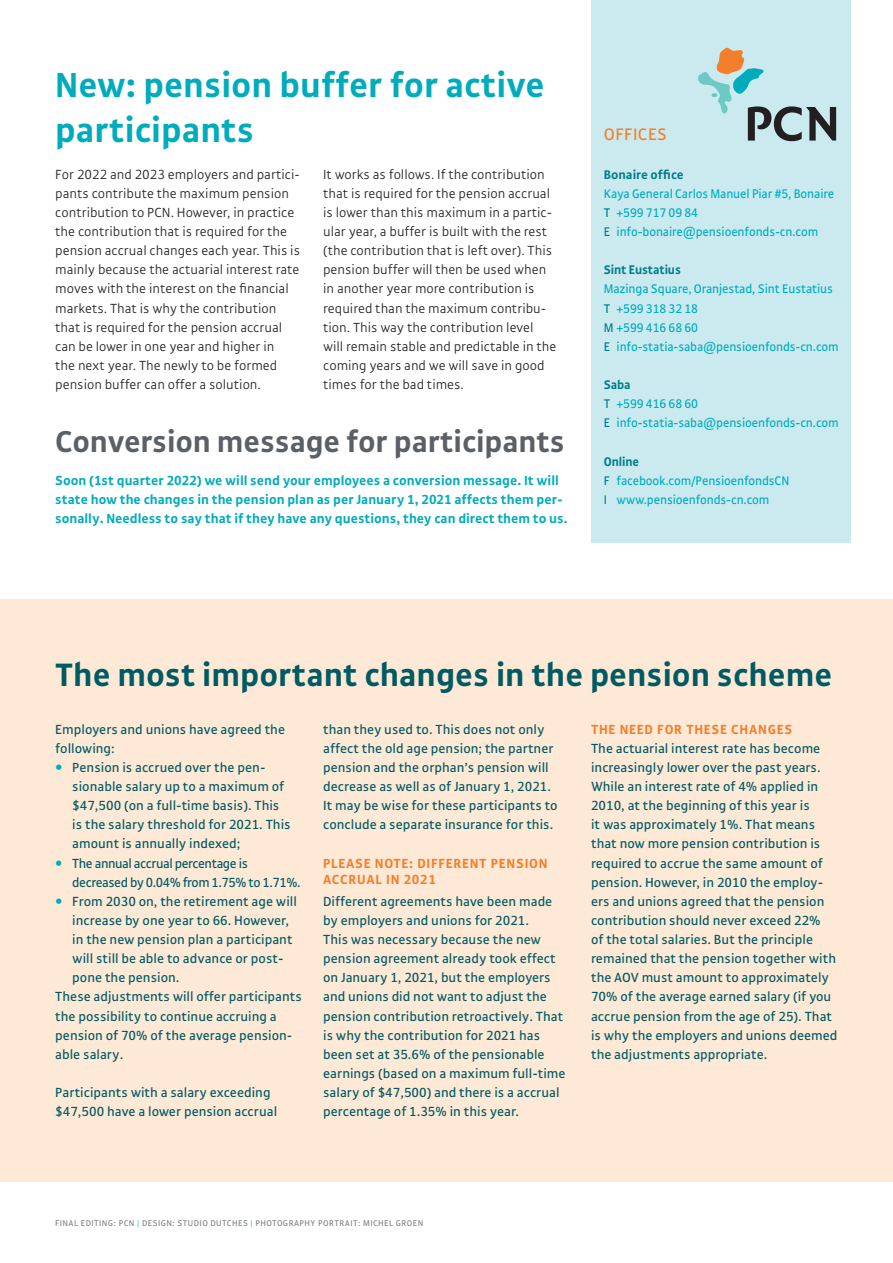
<style>
.page{position:relative;width:893px;height:1263px;background:#fff}
.page>*{position:absolute;margin:0;border:0;box-sizing:border-box;transform-origin:0 0}
.PCN_-_Kop_B_NL{font:700 37.5px/45px "Gak Sans";color:#00acbc}
.PCN_-_kopje_C20_aqua{font:700 34.95px "Gak Sans";color:#005a62}
.PCN_-_kopje_C20_aqua-2{font:700 32.55px "Gak Sans";letter-spacing:-.005em;color:#5b5f66}
.PCN_-_Kopje_KAP{font:18px "Gak Sans";letter-spacing:.025em;color:#f47f2a}
.PCN_-_gekleurde_teks{font:14.25px/19.2px "Gak Sans";color:#005a62}
.PCN_-_boodtekst_NL{font:300 14.25px/19.2px "Gak Sans";color:#231f20}
.PCN_-_gekleurde_teks-2{font:700 14.25px/19.2px "Gak Sans";color:#00acbc}
.PCN_-_gekleurde_teks-3{font:14.25px/19.2px "Gak Sans";letter-spacing:-.03em;color:#005a62}
.PCN_-_tussenkopje_KA{font:700 14.25px/16.5px "Gak Sans";letter-spacing:.05em;color:#f47f2a}
.PCN_-_boodtekst_NL-2{font:13.5px "Gak Sans";letter-spacing:-.01em;color:#00acbc;scale:.96 1}
.PCN_-_boodtekst_NL-3{font:700 13.5px "Gak Sans";letter-spacing:-.01em;color:#007d88;scale:.96 1}
.PCN_-_boodtekst_NL-4{font:700 13.5px "Gak Sans";letter-spacing:-.01em;color:#007d88}
.PCN_-_boodtekst_ENG{font:9px "Gak Sans";letter-spacing:.05em;color:#808285}
.s1{color:#007d88}
.s2{font-family:"Calibri";font-weight:700;font-size:15px;color:#00acbc}
.s3{color:#6dc9c4}
</style>
<div class="page">
<div style="left:0;top:600px;width:893px;height:582px;background:#fee8d6"></div>
<div style="left:591px;top:0;width:259px;height:542px;background:#caeaef"></div>
<svg style="left:698px;top:48px;width:138px;height:93px"></svg>
<p class="PCN_-_Kop_B_NL" style="left:55px;top:62px;width:491px">New: pension buffer for active participants</p>
<p class="PCN_-_boodtekst_NL" style="left:55px;top:165px;width:246px">For 2022 and 2023 employers and partici&shy;pants contribute the maximum pension contribution to PCN. However, in practice the contribution that is required for the pension accrual changes each year. This is mainly because the actuarial interest rate moves with the interest on the financial markets. That is why the contribution that is required for the pension accrual can be lower in one year and higher in<br>the next year. The newly to be formed pension buffer can offer a solution.</p>
<p class="PCN_-_boodtekst_NL" style="left:323px;top:165px;width:235px">It works as follows. If the contribution that is required for the pension accrual is lower than this maximum in a partic&shy;ular year, a buffer is built with the rest (the contribution that is left over). This pension buffer will then be used when in another year more contribution is required than the maximum contribu&shy;tion. This way the contribution level will remain stable and predictable in the coming years and we will save in good times for the bad times.</p>
<p class="PCN_-_kopje_C20_aqua-2" style="left:55px;top:424px;width:511px">Conversion message for participants</p>
<p class="PCN_-_gekleurde_teks-2" style="left:55px;top:471px;width:514px">Soon (1st quarter 2022) we will send your employees a conversion message. It will state how the changes in the pension plan as per January 1, 2021 affects them per&shy;sonally. Needless to say that if they have any questions, they can direct them to us.</p>
<p class="PCN_-_Kopje_KAP" style="left:604px;top:125px;width:65px">OFFICES</p>
<p class="PCN_-_boodtekst_NL-4" style="left:604px;top:167px;width:82px">Bonaire office</p>
<p class="PCN_-_boodtekst_NL-2" style="left:604px;top:186px;width:241px">Kaya General Carlos Manuel Piar #5, Bonaire</p>
<p class="PCN_-_boodtekst_NL-2" style="left:604px;top:205px;width:100px"><span class="s1">T</span> +599 717 09 84</p>
<p class="PCN_-_boodtekst_NL-2" style="left:604px;top:224px;width:225px"><span class="s1">E</span> info-bonaire@pensioenfonds-cn.com</p>
<p class="PCN_-_boodtekst_NL-3" style="left:604px;top:262px;width:82px">Sint Eustatius</p>
<p class="PCN_-_boodtekst_NL-2" style="left:604px;top:282px;width:240px">Mazinga Square, Oranjestad, Sint Eustatius</p>
<p class="PCN_-_boodtekst_NL-2" style="left:604px;top:301px;width:100px"><span class="s1">T</span> +599 318 32 18</p>
<p class="PCN_-_boodtekst_NL-2" style="left:604px;top:320px;width:100px"><span class="s1">M</span> +599 416 68 60</p>
<p class="PCN_-_boodtekst_NL-2" style="left:604px;top:339px;width:246px"><span class="s1">E</span> info-statia-saba@pensioenfonds-cn.com</p>
<p class="PCN_-_boodtekst_NL-3" style="left:604px;top:377px;width:29px">Saba</p>
<p class="PCN_-_boodtekst_NL-2" style="left:604px;top:397px;width:100px"><span class="s1">T</span> +599 416 68 60</p>
<p class="PCN_-_boodtekst_NL-2" style="left:604px;top:416px;width:246px"><span class="s1">E</span> info-statia-saba@pensioenfonds-cn.com</p>
<p class="PCN_-_boodtekst_NL-3" style="left:604px;top:454px;width:38px">Online</p>
<p class="PCN_-_boodtekst_NL-2" style="left:604px;top:473px;width:195px"><span class="s1">F</span> facebook.com/PensioenfondsCN</p>
<p class="PCN_-_boodtekst_NL-2" style="left:604px;top:492px;width:174px"><span class="s1">I</span> www.pensioenfonds-cn.com</p>
<p class="PCN_-_kopje_C20_aqua" style="left:55px;top:655px;width:779px">The most important changes in the pension scheme</p>
<p class="PCN_-_gekleurde_teks" style="left:55px;top:719px;width:231px">Employers and unions have agreed the following:</p>
<p class="PCN_-_gekleurde_teks" style="left:72px;top:758px;width:220px;text-indent:-17px"><span class="s2">•</span> Pension is accrued over the pen&shy;sionable salary up to a maximum of $47,500 (on a full-time basis). This is the salary threshold for 2021. This amount is annually indexed;</p>
<p class="PCN_-_gekleurde_teks-3" style="left:72px;top:853px;width:230px;text-indent:-17px"><span class="s2">•</span> The annual accrual percentage is decreased by 0.04% from 1.75% to 1.71%.</p>
<p class="PCN_-_gekleurde_teks" style="left:72px;top:892px;width:226px;text-indent:-17px"><span class="s2">•</span> From 2030 on, the retirement age will increase by one year to 66. However, in the new pension plan a participant will still be able to advance or post&shy;pone the pension.</p>
<p class="PCN_-_gekleurde_teks" style="left:55px;top:987px;width:248px">These adjustments will offer participants the possibility to continue accruing a pension of 70% of the average pension&shy;able salary.</p>
<p class="PCN_-_gekleurde_teks" style="left:55px;top:1083px;width:223px">Participants with a salary exceeding $47,500 have a lower pension accrual</p>
<p class="PCN_-_gekleurde_teks" style="left:323px;top:719px;width:236px">than they used to. This does not only affect the old age pension; the partner pension and the orphan’s pension will decrease as well as of January 1, 2021.<br>It may be wise for these participants to conclude a separate insurance for this.</p>
<p class="PCN_-_tussenkopje_KA" style="left:323px;top:855px;width:226px">PLEASE NOTE: DIFFERENT PENSION<br>ACCRUAL IN 2021</p>
<p class="PCN_-_gekleurde_teks" style="left:323px;top:892px;width:244px">Different agreements have been made by employers and unions for 2021.<br>This was necessary because the new pension agreement already took effect on January 1, 2021, but the employers and unions did not want to adjust the pension contribution retroactively. That is why the contribution for 2021 has been set at 35.6% of the pensionable earnings (based on a maximum full-time salary of $47,500) and there is a accrual percentage of 1.35% in this year.</p>
<p class="PCN_-_tussenkopje_KA" style="left:591px;top:721px;width:203px">THE NEED FOR THESE CHANGES</p>
<p class="PCN_-_gekleurde_teks" style="left:591px;top:739px;width:248px">The actuarial interest rate has become increasingly lower over the past years.<br>While an interest rate of 4% applied in 2010, at the beginning of this year is<br>it was approximately 1%. That means that now more pension contribution is required to accrue the same amount of pension. However, in 2010 the employ&shy;ers and unions agreed that the pension contribution should never exceed 22%<br>of the total salaries. But the principle remained that the pension together with the AOV must amount to approximately 70% of the average earned salary (if you accrue pension from the age of 25). That is why the employers and unions deemed the adjustments appropriate.</p>
<p class="PCN_-_boodtekst_ENG" style="left:55px;top:1218px;width:369px">FINAL EDITING: PCN <span class="s3">|</span> DESIGN: STUDIO DUTCHES <span class="s3">|</span> PHOTOGRAPHY PORTRAIT: MICHEL GROEN</p>
</div>
